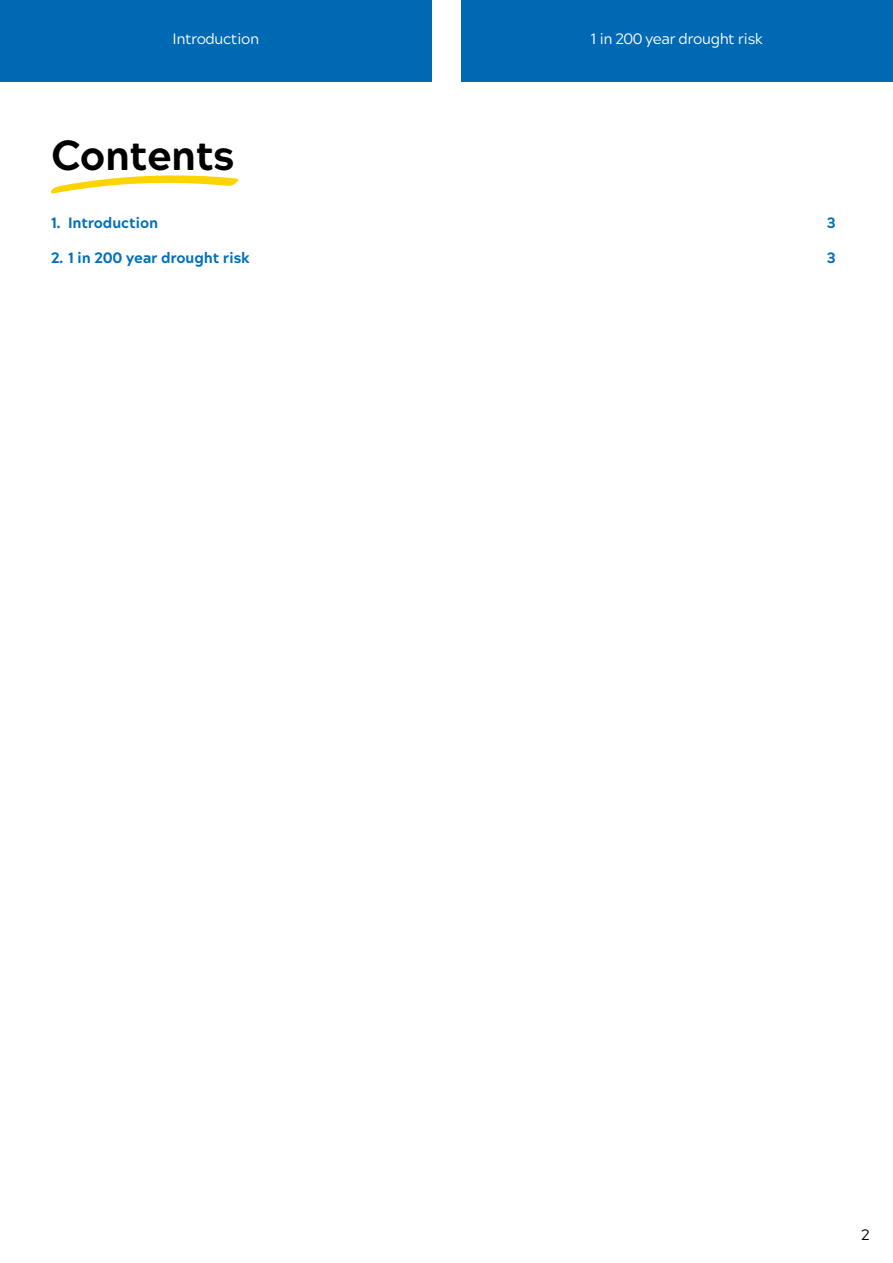
<style>
.page{position:relative;width:893px;height:1263px;background:#fff}
.page>*{position:absolute;margin:0;border:0;box-sizing:border-box;transform-origin:0 0}
.Headline__H1{font:800 42px "Acherus Grotesque";letter-spacing:-.02em;color:#000}
.Section_body_text_he{font:800 15px "Acherus Grotesque";letter-spacing:-.01em;color:#0070ba}
.t1{font:15px "Acherus Grotesque";letter-spacing:-.03em;color:#fff}
.t2{font:15px "Acherus Grotesque";color:#000}
</style>
<div class="page">
<div style="left:0;top:0;width:432px;height:82px;background:#0069b4"></div>
<div style="left:461px;top:0;width:432px;height:82px;background:#0069b4"></div>
<svg style="left:51px;top:175px;width:188px;height:19px"></svg>
<p class="t1" style="left:173px;top:26px;width:88px">Introduction</p>
<p class="t1" style="left:591px;top:26px;width:174px">1 in 200 year drought risk</p>
<p class="Headline__H1" style="left:51px;top:119px;width:185px">Contents</p>
<p class="Section_body_text_he" style="left:51px;top:209px;width:109px">1. Introduction</p>
<p class="Section_body_text_he" style="left:827px;top:209px;width:10px">3</p>
<p class="Section_body_text_he" style="left:51px;top:244px;width:200px">2. 1 in 200 year drought risk</p>
<p class="Section_body_text_he" style="left:827px;top:244px;width:10px">3</p>
<p class="t2" style="left:861px;top:1222px;width:10px">2</p>
</div>
